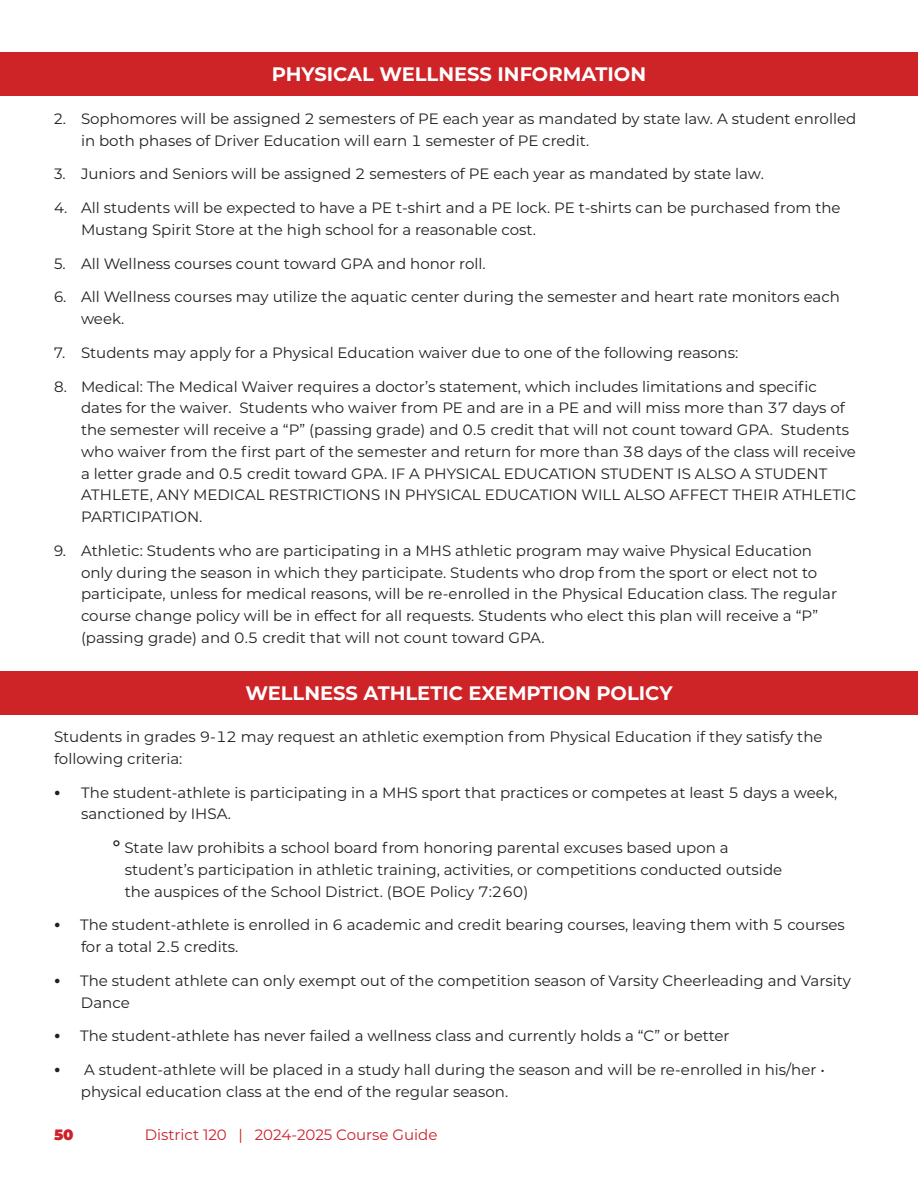
<style>
.page{position:relative;width:918px;height:1188px;background:#fff}
.page>*{position:absolute;margin:0;border:0;box-sizing:border-box;transform-origin:0 0}
.body_copy{font:700 19.5px "Montserrat";color:#fff}
.body_copy-2{font:15px/21.8px "Montserrat";color:#231f20}
.t1{font:15px "Montserrat";color:#cf2029}
.t2{font:900 15px "Montserrat";color:#cf2029}
.s1{font-weight:700;font-size:18px}
.s2{font-weight:600;font-size:18px}
</style>
<div class="page">
<div style="left:0;top:671px;width:918px;height:43px;background:#ce2327"></div>
<div style="left:0;top:52px;width:918px;height:44px;background:#ce2327"></div>
<p class="body_copy" style="left:272px;top:60px;width:376px">PHYSICAL WELLNESS INFORMATION</p>
<p class="body_copy-2" style="left:81px;top:107px;width:777px;text-indent:-27px">2. Sophomores will be assigned 2 semesters of PE each year as mandated by state law. A student enrolled in both phases of Driver Education will earn 1 semester of PE credit.</p>
<p class="body_copy-2" style="left:54px;top:163px;width:711px">3. Juniors and Seniors will be assigned 2 semesters of PE each year as mandated by state law.</p>
<p class="body_copy-2" style="left:81px;top:196px;width:761px;text-indent:-27px">4. All students will be expected to have a PE t-shirt and a PE lock. PE t-shirts can be purchased from the<br>Mustang Spirit Store at the high school for a reasonable cost.</p>
<p class="body_copy-2" style="left:54px;top:252px;width:433px">5. All Wellness courses count toward GPA and honor roll.</p>
<p class="body_copy-2" style="left:81px;top:286px;width:760px;text-indent:-27px">6. All Wellness courses may utilize the aquatic center during the semester and heart rate monitors each week.</p>
<p class="body_copy-2" style="left:54px;top:341px;width:686px">7. Students may apply for a Physical Education waiver due to one of the following reasons:</p>
<p class="body_copy-2" style="left:81px;top:375px;width:777px;text-indent:-27px">8. Medical: The Medical Waiver requires a doctor’s statement, which includes limitations and specific dates for the waiver. Students who waiver from PE and are in a PE and will miss more than 37 days of the semester will receive a “P” (passing grade) and 0.5 credit that will not count toward GPA. Students who waiver from the first part of the semester and return for more than 38 days of the class will receive a letter grade and 0.5 credit toward GPA. IF A PHYSICAL EDUCATION STUDENT IS ALSO A STUDENT ATHLETE, ANY MEDICAL RESTRICTIONS IN PHYSICAL EDUCATION WILL ALSO AFFECT THEIR ATHLETIC PARTICIPATION.</p>
<p class="body_copy-2" style="left:81px;top:539px;width:758px;text-indent:-27px">9. Athletic: Students who are participating in a MHS athletic program may waive Physical Education only during the season in which they participate. Students who drop from the sport or elect not to participate, unless for medical reasons, will be re-enrolled in the Physical Education class. The regular course change policy will be in effect for all requests. Students who elect this plan will receive a “P” (passing grade) and 0.5 credit that will not count toward GPA.</p>
<p class="body_copy" style="left:245px;top:679px;width:429px">WELLNESS ATHLETIC EXEMPTION POLICY</p>
<p class="body_copy-2" style="left:54px;top:725px;width:770px">Students in grades 9-12 may request an athletic exemption from Physical Education if they satisfy the following criteria:</p>
<p class="body_copy-2" style="left:81px;top:781px;width:758px;text-indent:-27px"><span class="s1">•</span> The student-athlete is participating in a MHS sport that practices or competes at least 5 days a week, sanctioned by IHSA.</p>
<p class="body_copy-2" style="left:125px;top:836px;width:659px;text-indent:-12px"><span class="s2">°</span> State law prohibits a school board from honoring parental excuses based upon a student’s participation in athletic training, activities, or competitions conducted outside the auspices of the School District. (BOE Policy 7:260)</p>
<p class="body_copy-2" style="left:81px;top:914px;width:765px;text-indent:-27px"><span class="s1">•</span> The student-athlete is enrolled in 6 academic and credit bearing courses, leaving them with 5 courses for a total 2.5 credits.</p>
<p class="body_copy-2" style="left:81px;top:969px;width:771px;text-indent:-27px"><span class="s1">•</span> The student athlete can only exempt out of the competition season of Varsity Cheerleading and Varsity<br>Dance</p>
<p class="body_copy-2" style="left:54px;top:1025px;width:677px"><span class="s1">•</span> The student-athlete has never failed a wellness class and currently holds a “C” or better</p>
<p class="body_copy-2" style="left:81px;top:1058px;width:745px;text-indent:-27px"><span class="s1">•</span> A student-athlete will be placed in a study hall during the season and will be re-enrolled in his/her • physical education class at the end of the regular season.</p>
<p class="t2" style="left:54px;top:1123px;width:21px">50</p>
<p class="t1" style="left:145px;top:1124px;width:294px">District 120 | 2024-2025 Course Guide</p>
</div>
